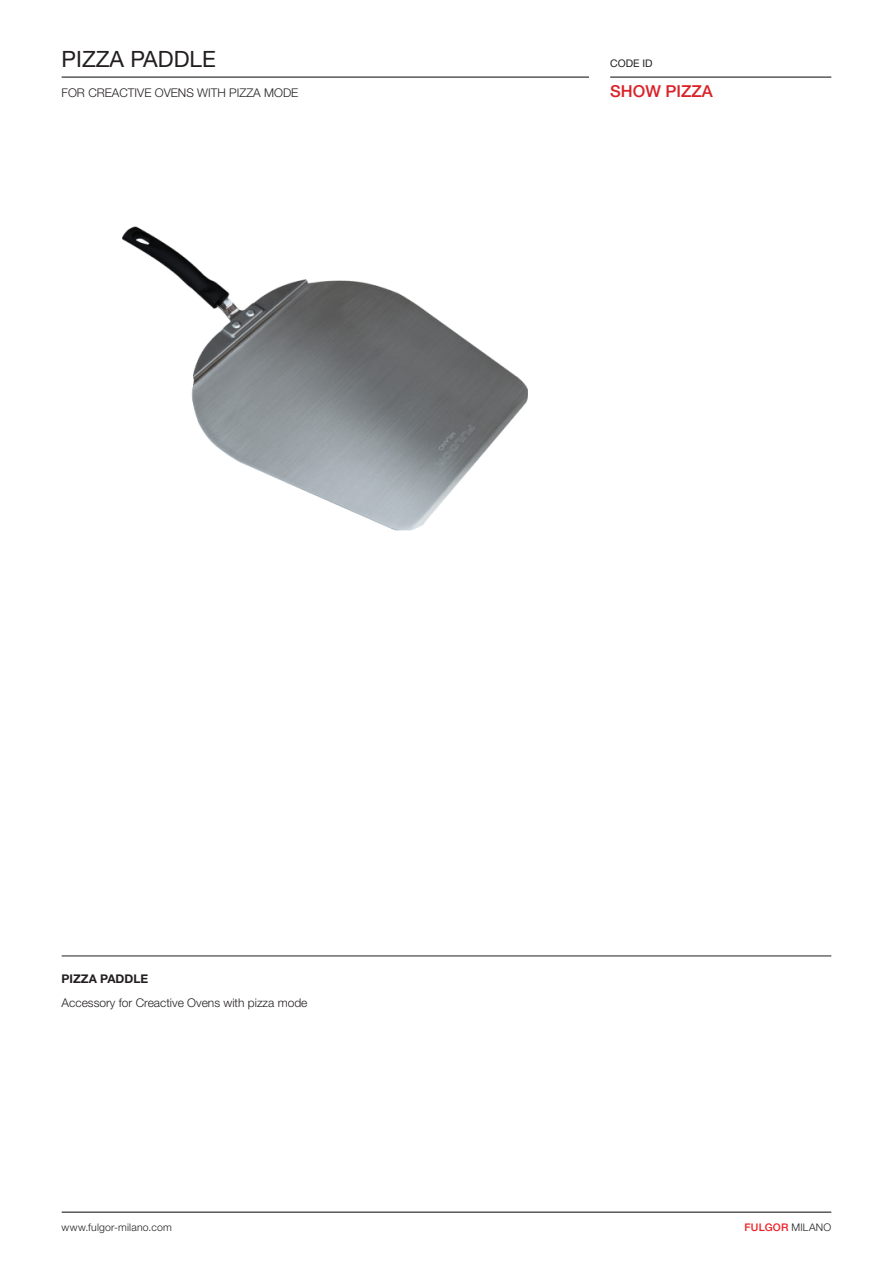
<style>
.page{position:relative;width:893px;height:1263px;background:#fff}
.page>*{position:absolute;margin:0;border:0;box-sizing:border-box;transform-origin:0 0}
.Nome_prodotto_2018{font:22.5px "Helvetica Neue LT Std";color:#231f20}
.Code_id_2018{font:500 16.5px "Helvetica Neue LT Std";color:#da2128}
.Testo_descrizioni_20{font:300 12px "Helvetica Neue LT Std";color:#231f20}
.Descrizione_sotto_il{font:300 12px "Helvetica Neue LT Std";color:#231f20}
.Titoletti_2018{font:700 12px "Helvetica Neue LT Std";color:#231f20}
.t1{font:300 10.5px "Helvetica Neue LT Std";letter-spacing:.02em;color:#231f20}
.t2{font:500 10.5px "Helvetica Neue LT Std";letter-spacing:.02em;color:#ee1d23}
.Code_id__dicitura_so{font:10.5px "Helvetica Neue LT Std";color:#231f20}
.s1{font-weight:300;color:#231f20}
</style>
<div class="page">
<hr style="left:62px;top:956px;width:769px;height:1px;background:#231f20">
<img style="left:122px;top:226px;width:406px;height:305px">
<hr style="left:62px;top:1211px;width:769px;height:2px;background:#231f20">
<hr style="left:62px;top:77px;width:527px;height:1px;background:#231f20">
<hr style="left:610px;top:77px;width:221px;height:1px;background:#231f20">
<p class="Nome_prodotto_2018" style="left:62px;top:46px;width:156px">PIZZA PADDLE</p>
<p class="Descrizione_sotto_il" style="left:62px;top:85px;width:238px">FOR CREACTIVE OVENS WITH PIZZA MODE</p>
<p class="Code_id__dicitura_so" style="left:610px;top:57px;width:44px">CODE ID</p>
<p class="Code_id_2018" style="left:610px;top:81px;width:104px">SHOW PIZZA</p>
<p class="Titoletti_2018" style="left:62px;top:972px;width:88px">PIZZA PADDLE</p>
<p class="Testo_descrizioni_20" style="left:62px;top:996px;width:247px">Accessory for Creactive Ovens with pizza mode</p>
<p class="t1" style="left:62px;top:1220px;width:112px">www.fulgor-milano.com</p>
<p class="t2" style="left:745px;top:1220px;width:88px">FULGOR <span class="s1">MILANO</span></p>
</div>
